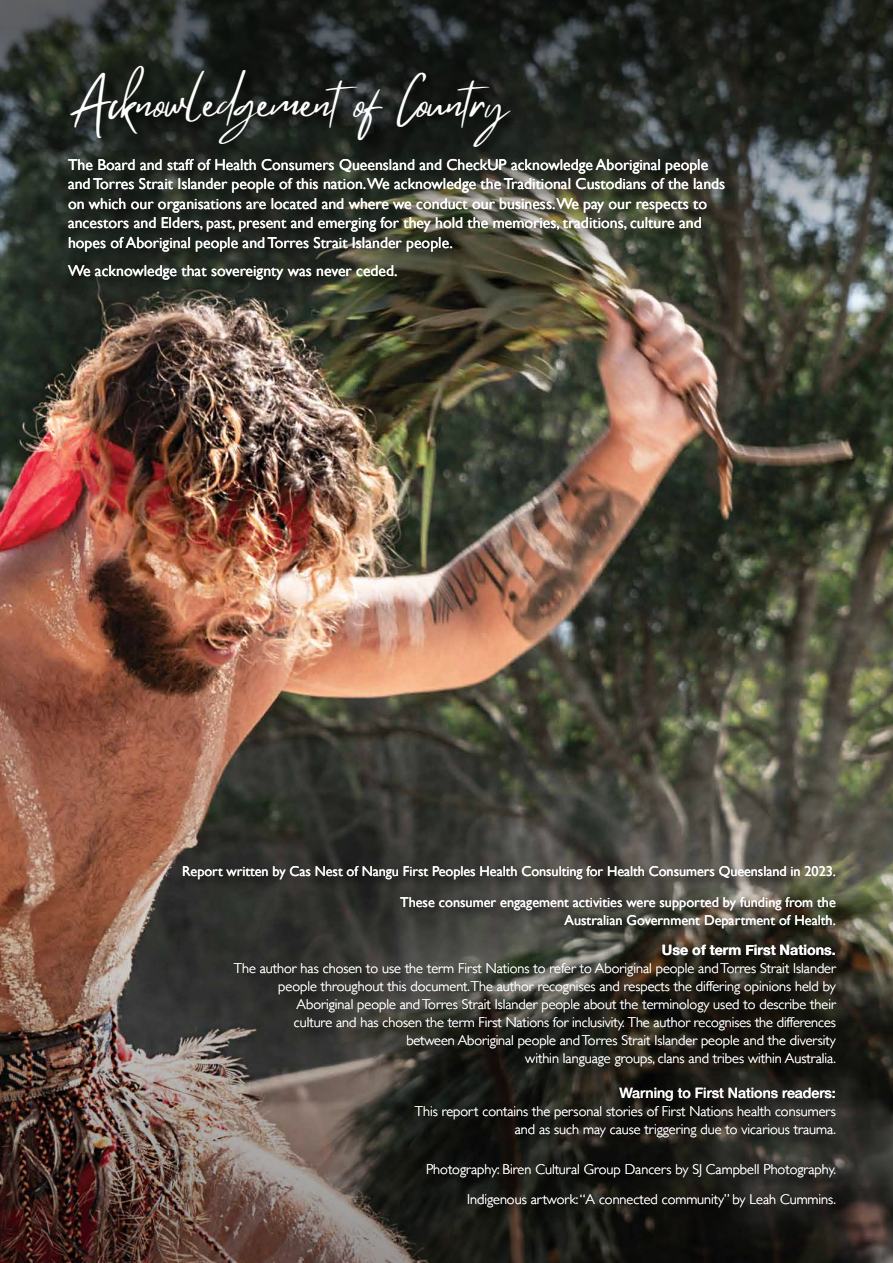
<style>
.page{position:relative;width:893px;height:1263px;background:#fff}
.page>*{position:absolute;margin:0;border:0;box-sizing:border-box;transform-origin:0 0}
.t1{font:45.3px "Mistrully";color:#fff}
.t2{font:15.75px/19.5px "Gill Sans";color:#fff}
.t3{font:300 14.25px/18px "Gill Sans";color:#fff;text-align:right}
.t4{font:14.25px/30.8px "Gill Sans";color:#fff;text-align:right}
.t5{font:500 14.25px "Helvetica Neue";color:#fff}
.t6{font:700 14.25px "Helvetica Neue";color:#fff}
</style>
<div class="page">
<img style="left:0;top:289px;width:893px;height:415px">
<svg style="left:0;top:0;width:893px;height:289px;background:#303531"></svg>
<img style="left:0;top:704px;width:893px;height:559px">
<div style="left:67px;top:64px;width:671px;height:229px;background:#000;opacity:.75"></div>
<div style="left:181px;top:864px;width:668px;height:357px;background:#000;opacity:.75"></div>
<h1 class="t1" style="left:68px;top:74px;width:442px">Acknowledgementof Country</h1>
<p class="t2" style="left:68px;top:154px;width:659px">The Board and staff of Health Consumers Queensland and CheckUP acknowledge Aboriginal people and Torres Strait Islander people of this nation.We acknowledge the Traditional Custodians of the lands on which our organisations are located and where we conduct our business.We pay our respects to ancestors and Elders, past, present and emerging for they hold the memories, traditions, culture and hopes of Aboriginal people and Torres Strait Islander people.</p>
<p class="t2" style="left:68px;top:260px;width:331px">We acknowledge that sovereignty was never ceded.</p>
<p class="t4" style="left:182px;top:855px;width:655px">Report written by Cas Nest of Nangu First Peoples Health Consulting for Health Consumers Queensland in 2023.<br>These consumer engagement activities were supported by funding from the</p>
<p class="t4" style="left:564px;top:904px;width:273px">Australian Government Department of Health.</p>
<p class="t6" style="left:662px;top:939px;width:175px">Use of term First Nations.</p>
<p class="t3" style="left:234px;top:959px;width:603px">The author has chosen to use the term First Nations to refer to Aboriginal people and Torres Strait Islander people throughout this document.The author recognises and respects the differing opinions held by Aboriginal people and Torres Strait Islander people about the terminology used to describe their<br>culture and has chosen the term First Nations for inclusivity. The author recognises the differences<br>between Aboriginal people and Torres Strait Islander people and the diversity<br>within language groups, clans and tribes within Australia.</p>
<p class="t5" style="left:619px;top:1082px;width:218px">Warning to First Nations readers:</p>
<p class="t3" style="left:415px;top:1102px;width:422px">This report contains the personal stories of First Nations health consumers and as such may cause triggering due to vicarious trauma.</p>
<p class="t3" style="left:426px;top:1153px;width:411px;line-height:30.8px">Photography: Biren Cultural Group Dancers by SJ Campbell Photography.<br>Indigenous artwork: “A connected community” by Leah Cummins.</p>
</div>
